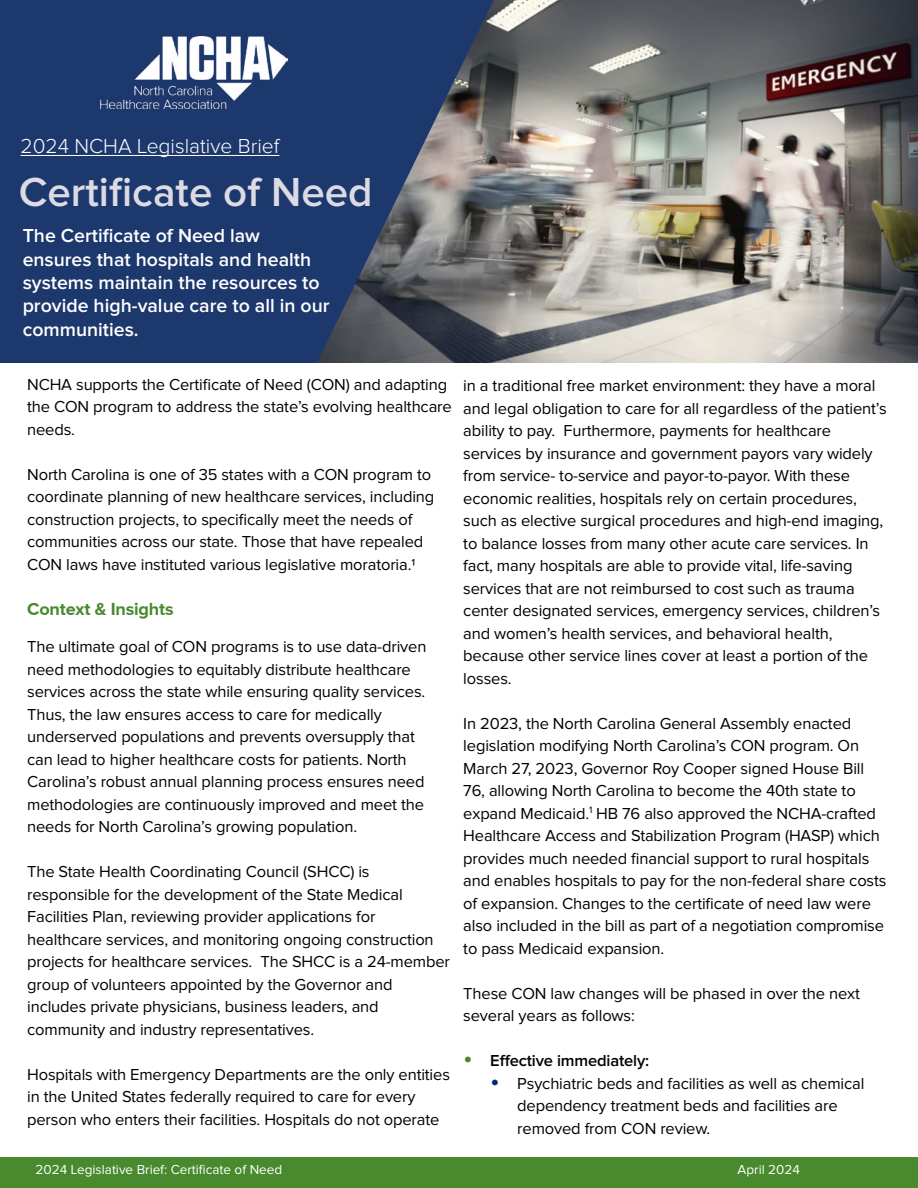
<style>
.page{position:relative;width:918px;height:1188px;background:#fff}
.page>*{position:absolute;margin:0;border:0;box-sizing:border-box;transform-origin:0 0}
.t1{font:600 42px "Proxima Nova";color:#dcdbe4}
.t2{font:300 21px "Proxima Nova";color:#fff}
.t3{font:600 19.5px/23.4px "Proxima Nova";color:#fff}
.t4{font:700 18px "Proxima Nova";letter-spacing:-.01em;color:#488a2d}
.t5{font:16.5px/22.5px "Proxima Nova";letter-spacing:-.01em;color:#000}
.t6{font:600 16.5px "Proxima Nova";letter-spacing:-.01em;color:#000}
.t7{font:13.5px "Proxima Nova";color:#fff}
.s1{font-weight:400;font-size:27px;color:#488a2d}
.s2{font-size:27px;color:#002d74}
</style>
<div class="page">
<img style="left:494px;top:0;width:424px;height:363px">
<svg style="left:0;top:0;width:494px;height:363px;background:#2b416c"></svg>
<hr style="left:21px;top:155px;width:258px;height:1px;background:#fff">
<div style="left:0;top:1158px;width:918px;height:30px;background:#488a2d"></div>
<img style="left:100px;top:37px;width:187px;height:71px">
<p class="t2" style="left:21px;top:134px;width:260px">2024 NCHA Legislative Brief</p>
<h1 class="t1" style="left:19px;top:168px;width:355px">Certificate of Need</h1>
<p class="t3" style="left:23px;top:224px;width:308px">The Certificate of Need law ensures that hospitals and health systems maintain the resources to provide high-value care to all in our communities.</p>
<p class="t5" style="left:27px;top:373px;width:426px">NCHA supports the Certificate of Need (CON) and adapting the CON program to address the state’s evolving healthcare needs.</p>
<p class="t5" style="left:27px;top:463px;width:409px">North Carolina is one of 35 states with a CON program to coordinate planning of new healthcare services, including construction projects, to specifically meet the needs of communities across our state. Those that have repealed CON laws have instituted various legislative moratoria.1</p>
<p class="t4" style="left:27px;top:599px;width:148px">Context &amp; Insights</p>
<p class="t5" style="left:27px;top:636px;width:401px">The ultimate goal of CON programs is to use data-driven need methodologies to equitably distribute healthcare services across the state while ensuring quality services.<br>Thus, the law ensures access to care for medically underserved populations and prevents oversupply that can lead to higher healthcare costs for patients. North Carolina’s robust annual planning process ensures need methodologies are continuously improved and meet the needs for North Carolina’s growing population.</p>
<p class="t5" style="left:27px;top:861px;width:424px">The State Health Coordinating Council (SHCC) is responsible for the development of the State Medical Facilities Plan, reviewing provider applications for healthcare services, and monitoring ongoing construction projects for healthcare services. The SHCC is a 24-member group of volunteers appointed by the Governor and includes private physicians, business leaders, and community and industry representatives.</p>
<p class="t5" style="left:27px;top:1064px;width:424px">Hospitals with Emergency Departments are the only entities in the United States federally required to care for every person who enters their facilities. Hospitals do not operate</p>
<p class="t5" style="left:463px;top:375px;width:425px">in a traditional free market environment: they have a moral and legal obligation to care for all regardless of the patient’s ability to pay. Furthermore, payments for healthcare services by insurance and government payors vary widely from service- to-service and payor-to-payor. With these economic realities, hospitals rely on certain procedures, such as elective surgical procedures and high-end imaging, to balance losses from many other acute care services. In fact, many hospitals are able to provide vital, life-saving services that are not reimbursed to cost such as trauma center designated services, emergency services, children’s and women’s health services, and behavioral health, because other service lines cover at least a portion of the losses.</p>
<p class="t5" style="left:463px;top:712px;width:425px">In 2023, the North Carolina General Assembly enacted legislation modifying North Carolina’s CON program. On March 27, 2023, Governor Roy Cooper signed House Bill 76, allowing North Carolina to become the 40th state to expand Medicaid.<sup>1</sup> HB 76 also approved the NCHA-crafted Healthcare Access and Stabilization Program (HASP) which provides much needed financial support to rural hospitals and enables hospitals to pay for the non-federal share costs of expansion. Changes to the certificate of need law were also included in the bill as part of a negotiation compromise to pass Medicaid expansion.</p>
<p class="t5" style="left:463px;top:982px;width:398px">These CON law changes will be phased in over the next several years as follows:</p>
<p class="t6" style="left:463px;top:1051px;width:187px"><span class="s1">•</span> Effective immediately:</p>
<p class="t5" style="left:517px;top:1072px;width:349px;text-indent:-27px"><span class="s2">•</span> Psychiatric beds and facilities as well as chemical dependency treatment beds and facilities are removed from CON review.</p>
<p class="t7" style="left:36px;top:1162px;width:248px">2024 Legislative Brief: Certificate of Need</p>
<p class="t7" style="left:738px;top:1162px;width:64px">April 2024</p>
</div>
